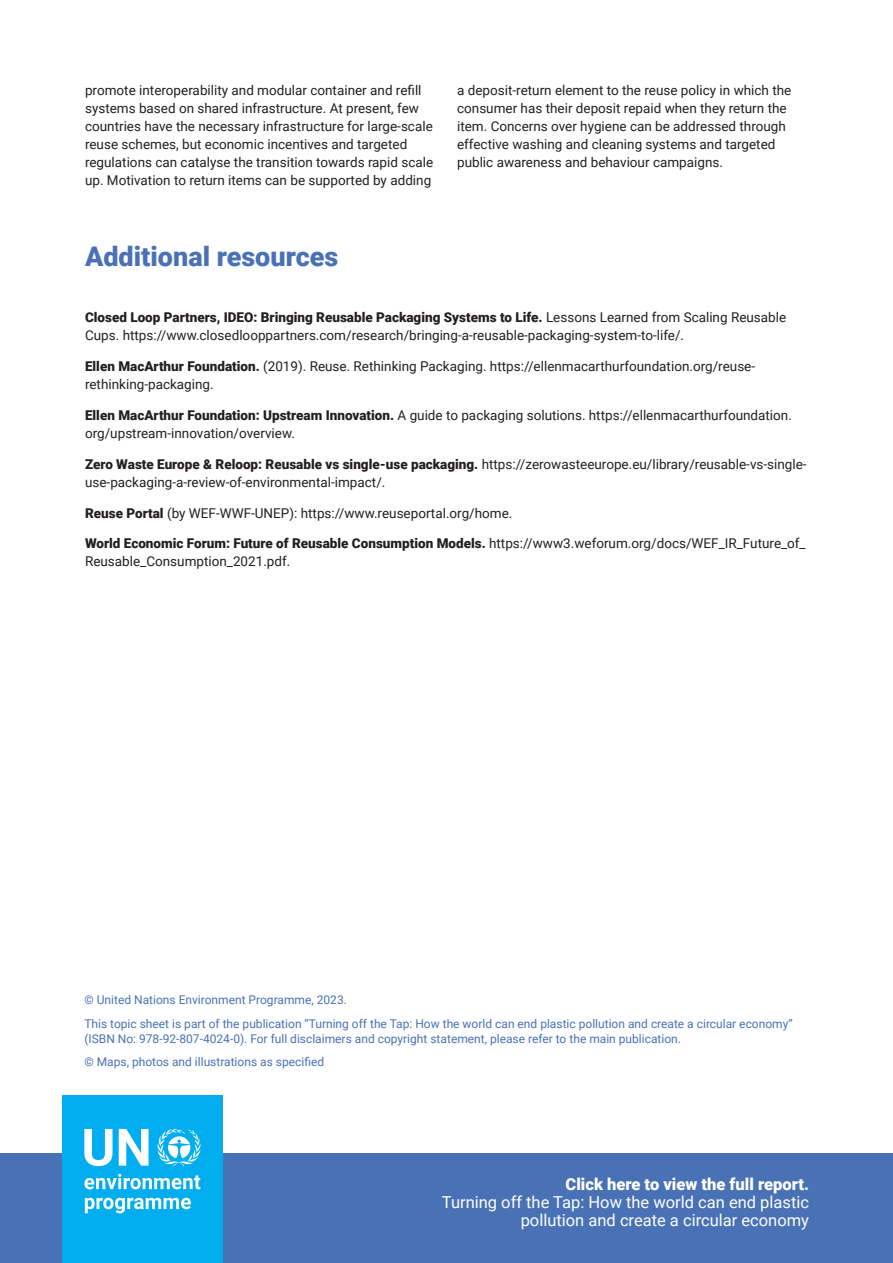
<style>
.page{position:relative;width:893px;height:1263px;background:#fff}
.page>*{position:absolute;margin:0;border:0;box-sizing:border-box;transform-origin:0 0}
.Subheading_Topic_she{font:900 27px "Roboto";color:#4971b6}
.t1{font:16.5px/18px "Roboto";color:#fff;text-align:right}
.t2{font:900 16.5px "Roboto";color:#fff}
.t3{font:13.5px/18px "Roboto";color:#231f20}
.t4{font:12px/15px "Roboto";color:#4971b6}
.s1{font-weight:900}
</style>
<div class="page">
<div style="left:0;top:1153px;width:893px;height:110px;background:#4971b6"></div>
<div style="left:62px;top:1095px;width:161px;height:168px;background:#00aeef"></div>
<svg style="left:157px;top:1129px;width:44px;height:37px"></svg>
<svg style="left:84px;top:1129px;width:29px;height:37px"></svg>
<svg style="left:119px;top:1129px;width:30px;height:36px"></svg>
<svg style="left:84px;top:1174px;width:116px;height:15px"></svg>
<svg style="left:85px;top:1198px;width:106px;height:15px"></svg>
<p class="t3" style="left:85px;top:81px;width:350px">promote interoperability and modular container and refill systems based on shared infrastructure. At present, few countries have the necessary infrastructure for large-scale reuse schemes, but economic incentives and targeted regulations can catalyse the transition towards rapid scale up. Motivation to return items can be supported by adding</p>
<p class="t3" style="left:457px;top:81px;width:336px">a deposit-return element to the reuse policy in which the consumer has their deposit repaid when they return the item. Concerns over hygiene can be addressed through effective washing and cleaning systems and targeted public awareness and behaviour campaigns.</p>
<p class="Subheading_Topic_she" style="left:85px;top:237px;width:255px">Additional resources</p>
<p class="t3" style="left:85px;top:308px;width:703px"><span class="s1">Closed Loop Partners, IDEO: Bringing Reusable Packaging Systems to Life.</span> Lessons Learned from Scaling Reusable<br>Cups. https://www.closedlooppartners.com/research/bringing-a-reusable-packaging-system-to-life/.</p>
<p class="t3" style="left:85px;top:357px;width:672px"><span class="s1">Ellen MacArthur Foundation.</span> (2019). Reuse. Rethinking Packaging. https://ellenmacarthurfoundation.org/reuse&shy;rethinking-packaging.</p>
<p class="t3" style="left:85px;top:406px;width:708px"><span class="s1">Ellen MacArthur Foundation: Upstream Innovation.</span> A guide to packaging solutions. https://ellenmacarthurfoundation. org/upstream-innovation/overview.</p>
<p class="t3" style="left:85px;top:454px;width:723px"><span class="s1">Zero Waste Europe &amp; Reloop: Reusable vs single-use packaging.</span> https://zerowasteeurope.eu/library/reusable-vs-single&shy;use-packaging-a-review-of-environmental-impact/.</p>
<p class="t3" style="left:85px;top:503px;width:429px"><span class="s1">Reuse Portal</span> (by WEF-WWF-UNEP): https://www.reuseportal.org/home.</p>
<p class="t3" style="left:85px;top:534px;width:722px"><span class="s1">World Economic Forum: Future of Reusable Consumption Models.</span> https://www3.weforum.org/docs/WEF_IR_Future_of_<br>Reusable_Consumption_2021.pdf.</p>
<p class="t4" style="left:84px;top:992px;width:264px">© United Nations Environment Programme, 2023.</p>
<p class="t4" style="left:84px;top:1015px;width:710px">This topic sheet is part of the publication “Turning off the Tap: How the world can end plastic pollution and create a circular economy” (ISBN No: 978-92-807-4024-0). For full disclaimers and copyright statement, please refer to the main publication.</p>
<p class="t4" style="left:84px;top:1054px;width:241px">© Maps, photos and illustrations as specified</p>
<p class="t2" style="left:566px;top:1173px;width:245px">Click here to view the full report.</p>
<p class="t1" style="left:442px;top:1193px;width:369px">Turning off the Tap: How the world can end plastic pollution and create a circular economy</p>
</div>
